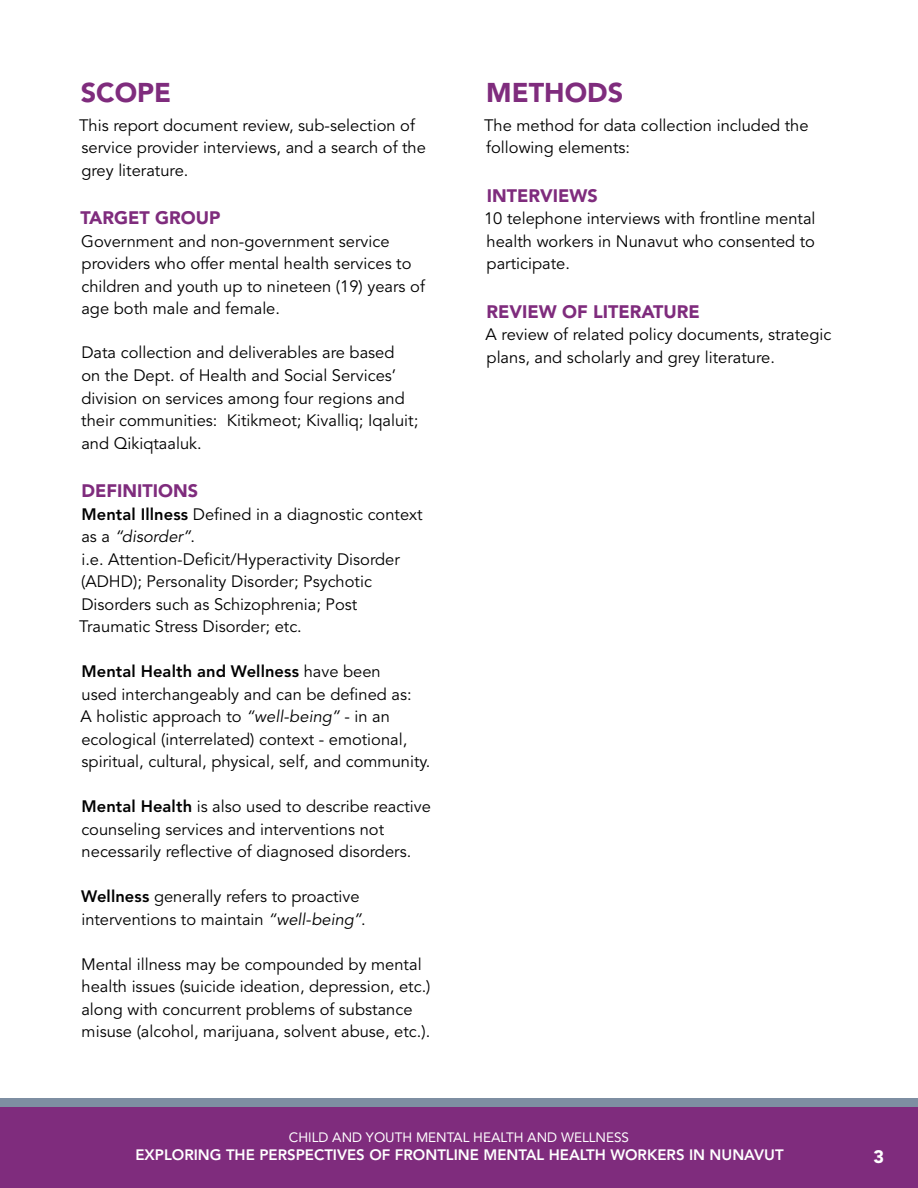
<style>
.page{position:relative;width:918px;height:1188px;background:#fff}
.page>*{position:absolute;margin:0;border:0;box-sizing:border-box;transform-origin:0 0}
.t1{font:900 27px "Avenir";color:#7f2c7d}
.t2{font:900 18px "Avenir";color:#7f2c7d}
.t3{font:900 18px "Avenir";color:#fff}
.t4{font:16.5px/22.5px "Avenir";color:#000}
.t5{font:800 15px "Avenir";color:#fff}
.t6{font:13.5px "Avenir";color:#fff}
.s1{font-weight:800}
.s2{font-style:italic}
</style>
<div class="page">
<div style="left:0;top:1107px;width:918px;height:81px;background:#7f2c7d"></div>
<div style="left:0;top:1098px;width:918px;height:9px;background:#7e8ea2"></div>
<h1 class="t1" style="left:81px;top:76px;width:88px">SCOPE</h1>
<p class="t4" style="left:79px;top:114px;width:348px">This report document review, sub-selection of service provider interviews, and a search of the grey literature.</p>
<p class="t2" style="left:81px;top:207px;width:128px">TARGET GROUP</p>
<p class="t4" style="left:81px;top:230px;width:345px">Government and non-government service providers who offer mental health services to children and youth up to nineteen (19) years of age both male and female.</p>
<p class="t4" style="left:81px;top:342px;width:338px">Data collection and deliverables are based<br>on the Dept. of Health and Social Services’ division on services among four regions and their communities: Kitikmeot; Kivalliq; Iqaluit; and Qikiqtaaluk.</p>
<p class="t2" style="left:82px;top:480px;width:118px">DEFINITIONS</p>
<p class="t4" style="left:79px;top:503px;width:345px"><span class="s1">Mental Illness</span> Defined in a diagnostic context as a <span class="s2">“disorder”</span>.<br>i.e. Attention-Deficit/Hyperactivity Disorder (ADHD); Personality Disorder; Psychotic Disorders such as Schizophrenia; Post Traumatic Stress Disorder; etc.</p>
<p class="t4" style="left:81px;top:661px;width:351px"><span class="s1">Mental Health and Wellness</span> have been<br>used interchangeably and can be defined as:<br>A holistic approach to <span class="s2">“well-being”</span> - in an ecological (interrelated) context - emotional, spiritual, cultural, physical, self, and community.</p>
<p class="t4" style="left:81px;top:796px;width:351px"><span class="s1">Mental Health</span> is also used to describe reactive counseling services and interventions not necessarily reflective of diagnosed disorders.</p>
<p class="t4" style="left:81px;top:886px;width:286px"><span class="s1">Wellness</span> generally refers to proactive interventions to maintain <span class="s2">“well-being”</span>.</p>
<p class="t4" style="left:81px;top:953px;width:351px">Mental illness may be compounded by mental health issues (suicide ideation, depression, etc.) along with concurrent problems of substance misuse (alcohol, marijuana, solvent abuse, etc.).</p>
<h1 class="t1" style="left:486px;top:76px;width:137px">METHODS</h1>
<p class="t4" style="left:484px;top:114px;width:326px">The method for data collection included the following elements:</p>
<p class="t2" style="left:487px;top:185px;width:113px">INTERVIEWS</p>
<p class="t4" style="left:484px;top:208px;width:333px;text-align:justify">10 telephone interviews with frontline mental health workers in Nunavut who consented to participate.</p>
<p class="t2" style="left:487px;top:301px;width:180px">REVIEW OF LITERATUR</p>
<p class="t2" style="left:688px;top:301px;width:13px">E</p>
<p class="t4" style="left:486px;top:324px;width:347px">A review of related policy documents, strategic plans, and scholarly and grey literature.</p>
<p class="t6" style="left:289px;top:1130px;width:342px">CHILD AND YOUTH MENTAL HEALTH AND WELLNESS</p>
<p class="t5" style="left:135px;top:1146px;width:650px">EXPLORING THE PERSPECTIVES OF FRONTLINE MENTAL HEALTH WORKERS IN NUNAVUT</p>
<p class="t3" style="left:873px;top:1146px;width:12px">3</p>
</div>
